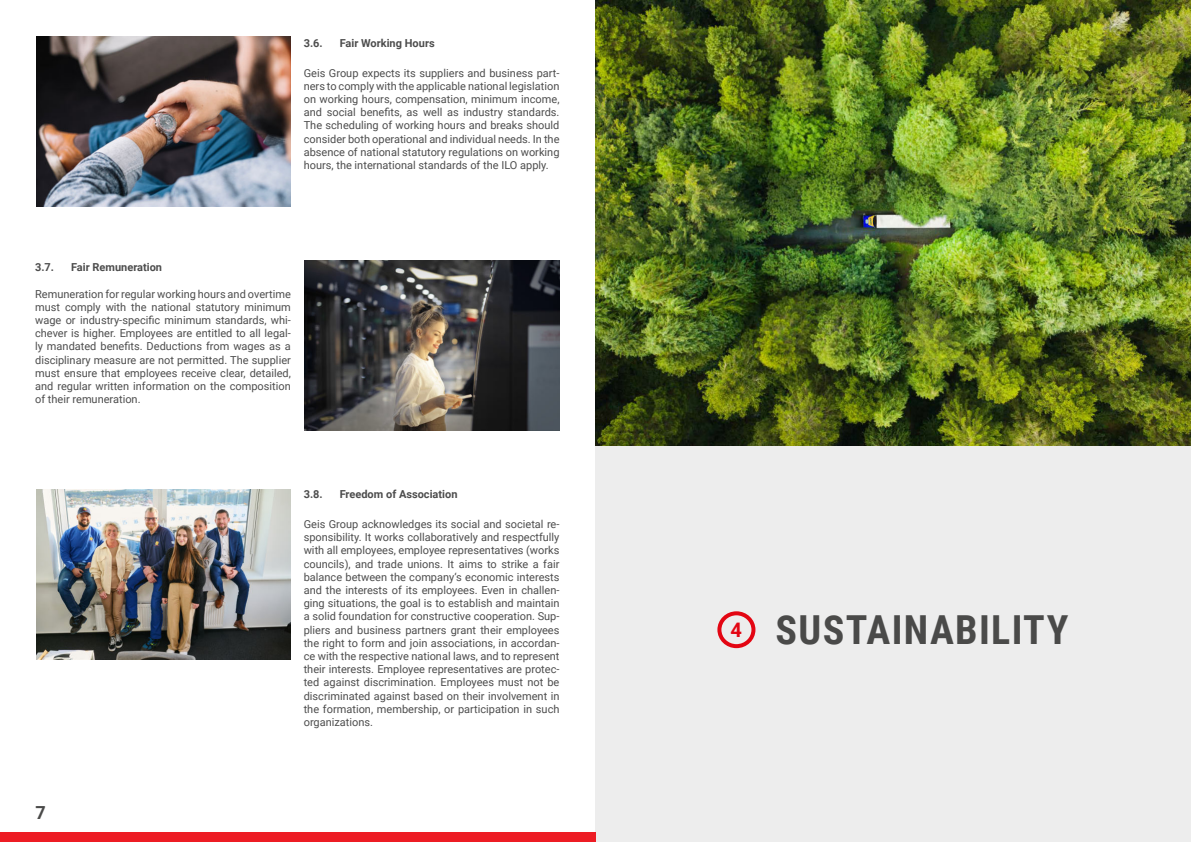
<style>
.page{position:relative;width:1191px;height:842px;background:#fff}
.page>*{position:absolute;margin:0;border:0;box-sizing:border-box;transform-origin:0 0}
.t1{font:700 40px "Roboto Condensed";letter-spacing:.035em;color:#4a4a49}
.t2{font:700 18px "Roboto";color:#4a4a49}
.t3{font:11px/13.2px "Roboto";color:#4d4d4d;text-align:justify}
.t4{font:700 11px "Roboto";color:#4d4d4d}
</style>
<div class="page">
<div style="left:595px;top:446px;width:596px;height:396px;background:#ededed"></div>
<div style="left:717px;top:611px;width:38px;height:37px;border:4px solid #e30613;border-radius:50%"></div>
<img style="left:36px;top:36px;width:255px;height:170px">
<img style="left:36px;top:490px;width:255px;height:169px">
<img style="left:305px;top:261px;width:254px;height:170px">
<div style="left:0;top:832px;width:595px;height:10px;background:#ed1c24"></div>
<img style="left:595px;top:0;width:595px;height:446px">
<p class="t4" style="left:304px;top:35px;width:21px">3.6.</p>
<p class="t4" style="left:340px;top:35px;width:96px">Fair Working Hours</p>
<p class="t3" style="left:304px;top:67px;width:257px">Geis Group expects its suppliers and business part&shy;ners to comply with the applicable national legislation on working hours, compensation, minimum income, and social benefits, as well as industry standards.<br>The scheduling of working hours and breaks should consider both operational and individual needs. In the absence of national statutory regulations on working hours, the international standards of the ILO apply.</p>
<p class="t4" style="left:35px;top:263px;width:21px">3.7.</p>
<p class="t4" style="left:71px;top:263px;width:92px">Fair Remuneration</p>
<p class="t3" style="left:35px;top:288px;width:257px">Remuneration for regular working hours and overtime must comply with the national statutory minimum wage or industry-specific minimum standards, whi&shy;chever is higher. Employees are entitled to all legal&shy;ly mandated benefits. Deductions from wages as a disciplinary measure are not permitted. The supplier must ensure that employees receive clear, detailed, and regular written information on the composition of their remuneration.</p>
<h2 class="t2" style="left:35px;top:805px;width:12px">7</h2>
<p class="t4" style="left:304px;top:486px;width:21px">3.8.</p>
<p class="t4" style="left:340px;top:486px;width:119px">Freedom of Association</p>
<p class="t3" style="left:304px;top:518px;width:257px">Geis Group acknowledges its social and societal re&shy;sponsibility. It works collaboratively and respectfully with all employees, employee representatives (works councils), and trade unions. It aims to strike a fair balance between the company‘s economic interests and the interests of its employees. Even in challen&shy;ging situations, the goal is to establish and maintain a solid foundation for constructive cooperation. Sup&shy;pliers and business partners grant their employees the right to form and join associations, in accordan&shy;ce with the respective national laws, and to represent their interests. Employee representatives are protec&shy;ted against discrimination. Employees must not be discriminated against based on their involvement in the formation, membership, or participation in such organizations.</p>
<h1 class="t1" style="left:730px;top:606px;width:339px"><sup>4</sup> SUSTAINABILITY</h1>
</div>
